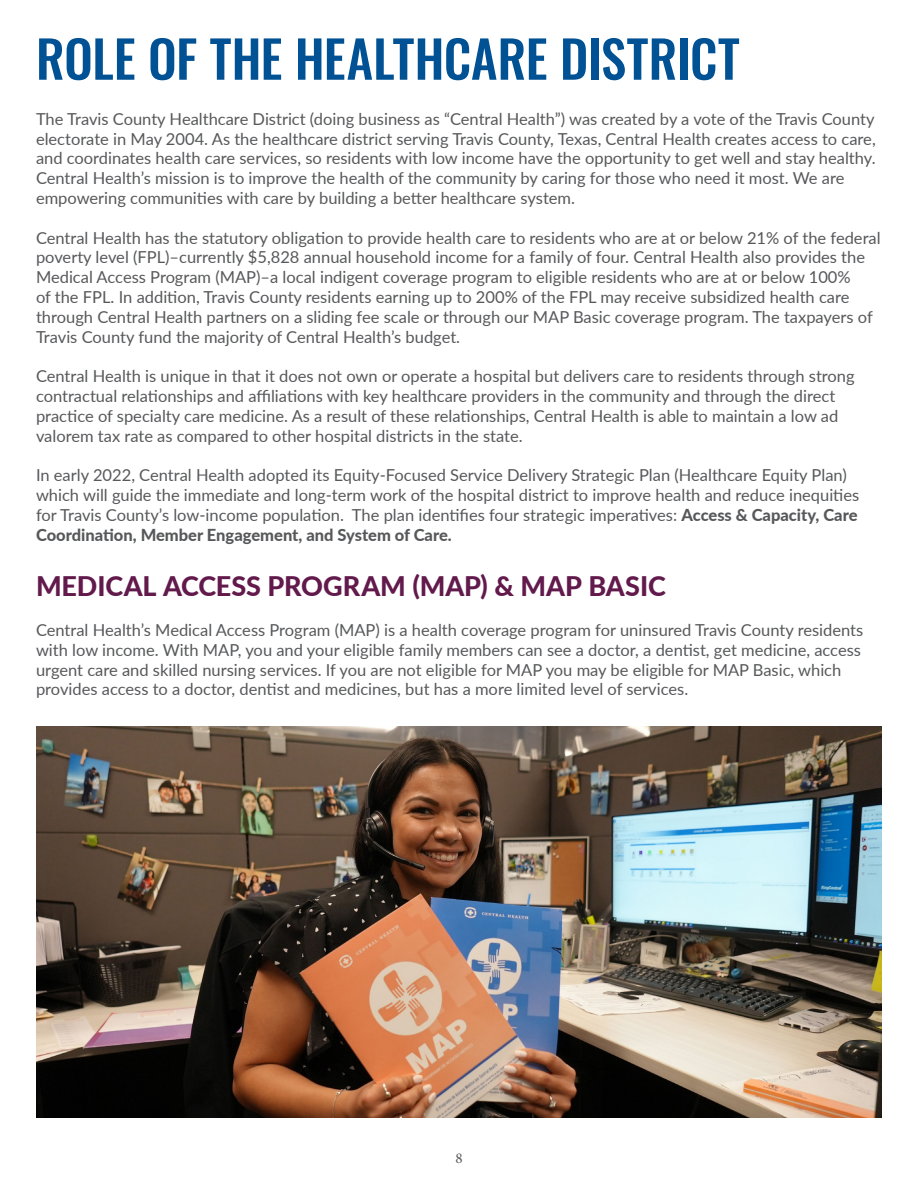
<style>
.page{position:relative;width:918px;height:1188px;background:#fff}
.page>*{position:absolute;margin:0;border:0;box-sizing:border-box;transform-origin:0 0}
.CH__Titles{font:500 51px "Oswald";letter-spacing:-.01em;color:#005294}
.t1{font:800 27px "Lato";color:#62194b}
.Body_text{font:16.5px/19.8px "Lato";color:#57585a}
.t2{font:15px "Minion Pro";color:#57585a}
.s1{font-weight:800}
</style>
<div class="page">
<img style="left:36px;top:726px;width:846px;height:391px">
<p class="CH__Titles" style="left:36px;top:32px;width:705px">ROLE OF THE HEALTHCARE DISTRICT</p>
<p class="Body_text" style="left:36px;top:108px;width:841px">The Travis County Healthcare District (doing business as “Central Health”) was created by a vote of the Travis County electorate in May 2004. As the healthcare district serving Travis County, Texas, Central Health creates access to care, and coordinates health care services, so residents with low income have the opportunity to get well and stay healthy.<br>Central Health’s mission is to improve the health of the community by caring for those who need it most. We are empowering communities with care by building a better healthcare system.</p>
<p class="Body_text" style="left:36px;top:227px;width:846px">Central Health has the statutory obligation to provide health care to residents who are at or below 21% of the federal poverty level (FPL)–currently $5,828 annual household income for a family of four. Central Health also provides the Medical Access Program (MAP)–a local indigent coverage program to eligible residents who are at or below 100%<br>of the FPL. In addition, Travis County residents earning up to 200% of the FPL may receive subsidized health care through Central Health partners on a sliding fee scale or through our MAP Basic coverage program. The taxpayers of Travis County fund the majority of Central Health’s budget.</p>
<p class="Body_text" style="left:36px;top:366px;width:820px">Central Health is unique in that it does not own or operate a hospital but delivers care to residents through strong contractual relationships and affiliations with key healthcare providers in the community and through the direct practice of specialty care medicine. As a result of these relationships, Central Health is able to maintain a low ad valorem tax rate as compared to other hospital districts in the state.</p>
<p class="Body_text" style="left:36px;top:465px;width:825px">In early 2022, Central Health adopted its Equity-Focused Service Delivery Strategic Plan (Healthcare Equity Plan) which will guide the immediate and long-term work of the hospital district to improve health and reduce inequities for Travis County’s low-income population. The plan identifies four strategic imperatives: <span class="s1">Access &amp; Capacity, Care Coordination, Member Engagement, and System of Care.</span></p>
<p class="t1" style="left:36px;top:567px;width:632px">MEDICAL ACCESS PROGRAM (MAP) &amp; MAP BASIC</p>
<p class="Body_text" style="left:36px;top:619px;width:829px">Central Health’s Medical Access Program (MAP) is a health coverage program for uninsured Travis County residents with low income. With MAP, you and your eligible family members can see a doctor, a dentist, get medicine, access urgent care and skilled nursing services. If you are not eligible for MAP you may be eligible for MAP Basic, which provides access to a doctor, dentist and medicines, but has a more limited level of services.</p>
<p class="t2" style="left:456px;top:1148px;width:9px">8</p>
</div>
